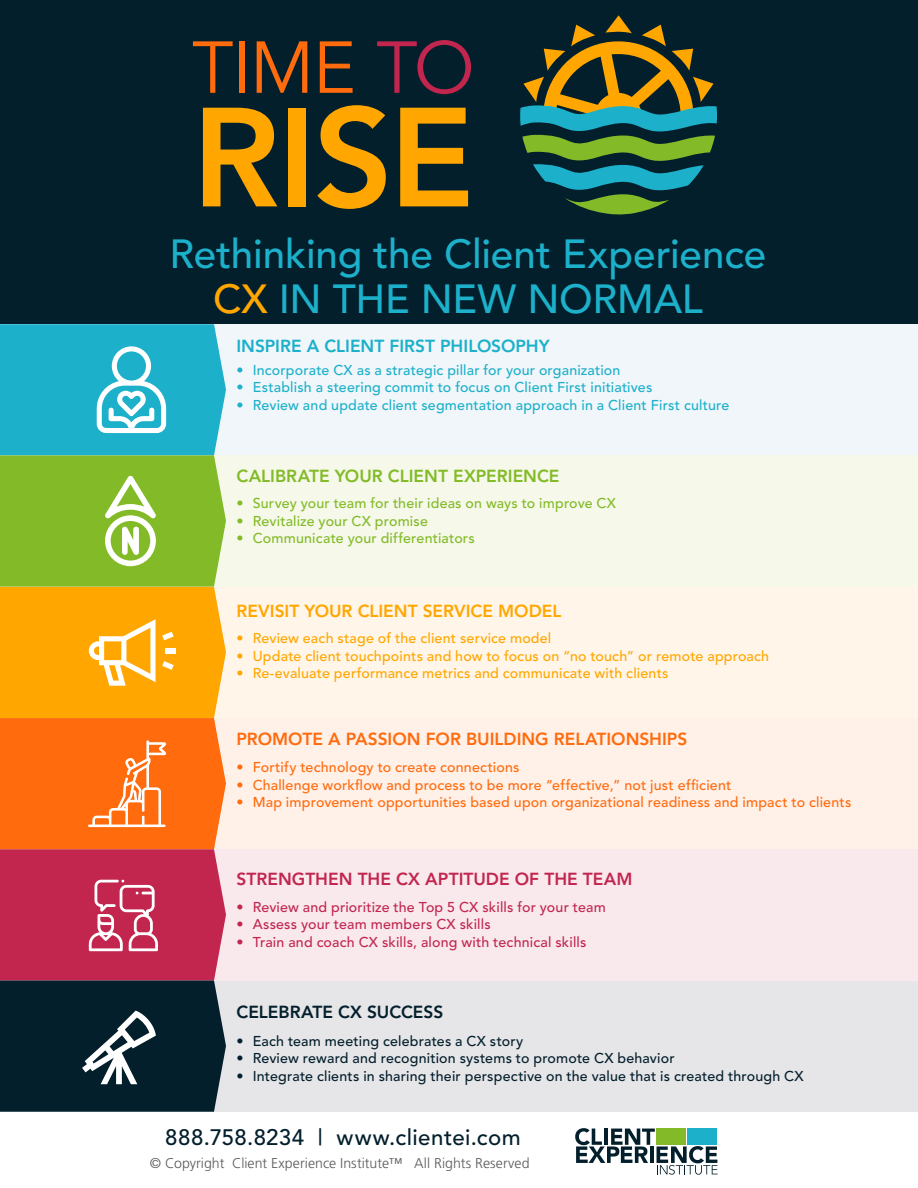
<style>
.page{position:relative;width:918px;height:1188px;background:#fff}
.page>*{position:absolute;margin:0;border:0;box-sizing:border-box;transform-origin:0 0}
.t1{font:800 139.35px "Avenir";color:#ffa700}
.t2{font:72.6px "Avenir";letter-spacing:-.02em;color:#ff6b0d}
.t3{font:500 40.35px "Avenir";letter-spacing:-.005em;color:#1cb0ca}
.t4{font:500 22.2px "Avenir";letter-spacing:.02em;color:#031f2c}
.t5{font:800 17.4px "Avenir";color:#ff6b0d}
.t6{font:800 17.4px "Avenir";color:#c2264f}
.t7{font:800 17.4px "Avenir";color:#1cb0ca}
.t8{font:800 17.4px "Avenir";color:#82bb27}
.t9{font:800 17.4px "Avenir";color:#ffa700}
.t10{font:800 17.4px "Avenir";color:#031f2c}
.t11{font:500 14.25px "Avenir";letter-spacing:.015em;color:#ff6b0d}
.t12{font:500 14.25px "Avenir";letter-spacing:.015em;color:#1cb0ca}
.t13{font:500 14.25px "Avenir";letter-spacing:.015em;color:#031f2c}
.t14{font:500 14.25px "Avenir";letter-spacing:.015em;color:#ffa700}
.t15{font:500 14.25px "Avenir";letter-spacing:.015em;color:#c2264f}
.t16{font:500 14.25px "Avenir";letter-spacing:.01em;color:#82bb27}
.t17{font:300 14.1px "Frutiger";color:#5a5a5d}
.s1{color:#c2264f}
.s2{color:#ffa700}
</style>
<div class="page">
<div style="left:0;top:0;width:918px;height:324px;background:#031f2c"></div>
<svg style="left:575px;top:1128px;width:143px;height:47px"></svg>
<div style="left:688px;top:1128px;width:29px;height:16px;background:#1cb0ca"></div>
<div style="left:657px;top:1128px;width:29px;height:16px;background:#82bb27"></div>
<svg style="left:520px;top:15px;width:197px;height:200px"></svg>
<div style="left:0;top:324px;width:918px;height:131px;background:#f0f6fa"></div>
<div style="left:0;top:455px;width:918px;height:132px;background:#f6f8ea"></div>
<div style="left:0;top:587px;width:918px;height:131px;background:#fff5e8"></div>
<div style="left:0;top:718px;width:918px;height:132px;background:#fff0e8"></div>
<div style="left:0;top:850px;width:918px;height:131px;background:#f9e9ed"></div>
<div style="left:0;top:982px;width:918px;height:130px;background:#e6e5e8"></div>
<svg style="left:0;top:324px;width:226px;height:788px;background:#997f4d"></svg>
<p class="t2" style="left:192px;top:26px;width:284px">TIME <span class="s1">TO</span></p>
<p class="t1" style="left:192px;top:76px;width:284px">RISE</p>
<p class="t3" style="left:170px;top:231px;width:598px">Rethinking the Client Experience</p>
<p class="t3" style="left:213px;top:276px;width:491px"><span class="s2">CX</span> IN THE NEW NORMAL</p>
<p class="t7" style="left:237px;top:335px;width:315px">INSPIRE A CLIENT FIRST PHILOSOPHY</p>
<p class="t12" style="left:237px;top:362px;width:385px">• Incorporate CX as a strategic pillar for your organization</p>
<p class="t12" style="left:237px;top:379px;width:417px">• Establish a steering commit to focus on Client First initiatives</p>
<p class="t12" style="left:237px;top:396px;width:494px">• Review and update client segmentation approach in a Client First culture</p>
<p class="t8" style="left:237px;top:466px;width:325px">CALIBRATE YOUR CLIENT EXPERIENCE</p>
<p class="t16" style="left:237px;top:495px;width:381px">• Survey your team for their ideas on ways to improve CX</p>
<p class="t16" style="left:237px;top:513px;width:193px">• Revitalize your CX promise</p>
<p class="t16" style="left:237px;top:530px;width:240px">• Communicate your differentiators</p>
<p class="t9" style="left:237px;top:600px;width:326px">REVISIT YOUR CLIENT SERVICE MODEL</p>
<p class="t14" style="left:237px;top:630px;width:316px">• Review each stage of the client service model</p>
<p class="t14" style="left:237px;top:648px;width:534px">• Update client touchpoints and how to focus on “no touch” or remote approach</p>
<p class="t14" style="left:237px;top:665px;width:434px">• Re-evaluate performance metrics and communicate with clients</p>
<p class="t5" style="left:237px;top:729px;width:452px">PROMOTE A PASSION FOR BUILDING RELATIONSHIPS</p>
<p class="t11" style="left:237px;top:759px;width:285px">• Fortify technology to create connections</p>
<p class="t11" style="left:237px;top:776px;width:496px">• Challenge workflow and process to be more “effective,” not just efficient</p>
<p class="t11" style="left:237px;top:794px;width:616px">• Map improvement opportunities based upon organizational readiness and impact to clients</p>
<p class="t6" style="left:237px;top:868px;width:397px">STRENGTHEN THE CX APTITUDE OF THE TEAM</p>
<p class="t15" style="left:237px;top:899px;width:371px">• Review and prioritize the Top 5 CX skills for your team</p>
<p class="t15" style="left:237px;top:916px;width:256px">• Assess your team members CX skills</p>
<p class="t15" style="left:237px;top:934px;width:351px">• Train and coach CX skills, along with technical skills</p>
<p class="t10" style="left:237px;top:1002px;width:208px">CELEBRATE CX SUCCESS</p>
<p class="t13" style="left:237px;top:1033px;width:288px">• Each team meeting celebrates a CX story</p>
<p class="t13" style="left:237px;top:1050px;width:440px">• Review reward and recognition systems to promote CX behavior</p>
<p class="t13" style="left:237px;top:1067px;width:569px">• Integrate clients in sharing their perspective on the value that is created through CX</p>
<p class="t4" style="left:165px;top:1125px;width:357px">888.758.8234 | www.clientei.com</p>
<p class="t17" style="left:150px;top:1156px;width:381px">© Copyright Client Experience Institute™ All Rights Reserved</p>
</div>
